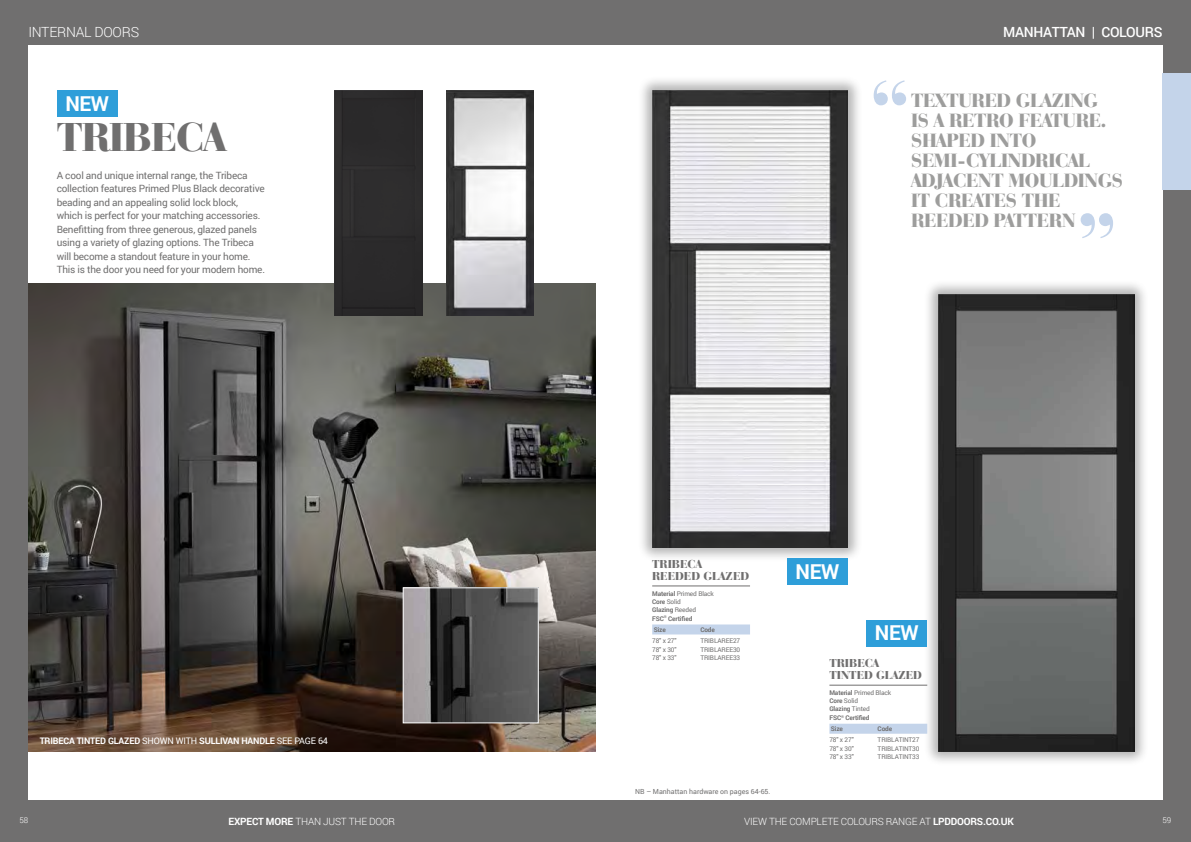
<style>
.page{position:relative;width:1191px;height:842px;background:#706f6f}
.page>*{position:absolute;margin:0;border:0;box-sizing:border-box;transform-origin:0 0}
.t1{font:900 82.1px "Bauer Bodoni BT";color:#c4d4ea}
.t2{font:900 42px "Bauer Bodoni BT";letter-spacing:-.02em;color:#706f6f}
.t3{font:700 20.5px "Roboto";letter-spacing:-.02em;color:#fff}
.t4{font:900 20px/20px "Bauer Bodoni BT";letter-spacing:-.02em;color:#9d9d9c}
.t5{font:500 14px "Roboto";letter-spacing:-.02em;color:#fff}
.t6{font:300 14px "Roboto";letter-spacing:-.02em;color:#fff}
.t7{font:900 12px/12px "Bauer Bodoni BT";color:#706f6f}
.t8{font:10px/13.5px "Roboto";letter-spacing:-.02em;color:#706f6f}
.t9{font:300 10px "Roboto";letter-spacing:-.02em;color:#fff}
.t10{font:700 9px "Roboto";letter-spacing:-.02em;color:#fff}
.t11{font:300 8px "Roboto";color:#fff}
.t12{font:7px "Roboto";color:#706f6f}
.t13{font:700 6.5px/8.2px "Roboto";letter-spacing:-.02em;color:#706f6f}
.t14{font:6.5px "Roboto";letter-spacing:-.02em;color:#706f6f}
.s1{font-weight:400}
.s2{font-weight:700}
</style>
<div class="page">
<div style="left:28px;top:45px;width:1134px;height:754px;background:#fff"></div>
<img style="left:28px;top:283px;width:567px;height:468px">
<img style="left:405px;top:589px;width:132px;height:132px">
<div style="left:403px;top:587px;width:136px;height:136px;border:1px solid #fff"></div>
<div style="left:637px;top:76px;width:226px;height:486px;background:#000;opacity:.3"></div>
<img style="left:652px;top:91px;width:196px;height:456px">
<div style="left:923px;top:280px;width:226px;height:486px;background:#000;opacity:.3"></div>
<img style="left:938px;top:295px;width:196px;height:456px">
<hr style="left:829px;top:685px;width:98px;height:1px;background:#706f6f">
<div style="left:829px;top:724px;width:98px;height:10px;background:#c4d4ea"></div>
<hr style="left:652px;top:586px;width:98px;height:1px;background:#706f6f">
<div style="left:652px;top:624px;width:98px;height:10px;background:#c4d4ea"></div>
<div style="left:1162px;top:74px;width:29px;height:116px;background:#c4d4ea"></div>
<div style="left:57px;top:91px;width:61px;height:26px;background:#2e9ed9"></div>
<div style="left:787px;top:558px;width:61px;height:27px;background:#2e9ed9"></div>
<div style="left:866px;top:620px;width:61px;height:26px;background:#2e9ed9"></div>
<img style="left:446px;top:91px;width:88px;height:225px">
<div style="left:334px;top:91px;width:88px;height:225px;background:#2b2a2b"></div>
<h3 class="t6" style="left:28px;top:23px;width:112px">INTERNAL DOORS</h3>
<h3 class="t5" style="left:1003px;top:23px;width:161px">MANHATTAN | COLOURS</h3>
<h3 class="t3" style="left:65px;top:89px;width:45px">NEW</h3>
<h2 class="t2" style="left:57px;top:111px;width:171px">TRIBECA</h2>
<p class="t8" style="left:57px;top:168px;width:210px">A cool and unique internal range, the Tribeca collection features Primed Plus Black decorative beading and an appealing solid lock block, which is perfect for your matching accessories.<br>Benefitting from three generous, glazed panels using a variety of glazing options. The Tribeca will become a standout feature in your home.<br>This is the door you need for your modern home.</p>
<p class="t10" style="left:40px;top:734px;width:290px">TRIBECA TINTED GLAZED <span class="s1">SHOWN WITH</span> SULLIVAN HANDLE <span class="s1">SEE PAGE 64</span></p>
<h1 class="t1" style="left:869px;top:57px;width:43px">“</h1>
<h3 class="t4" style="left:911px;top:90px;width:213px">TEXTURED GLAZING<br>IS A RETRO FEATURE.<br>SHAPED INTO<br>SEMI-CYLINDRICAL<br>ADJACENT MOULDINGS<br>IT CREATES THE<br>REEDED PATTERN</h3>
<h1 class="t1" style="left:1076px;top:190px;width:43px">”</h1>
<p class="t7" style="left:652px;top:558px;width:98px">TRIBECA<br>REEDED GLAZED</p>
<p class="t13" style="left:652px;top:589px;width:63px">Material <span class="s1">Primed Black<br></span>Core <span class="s1">Solid<br></span>Glazing <span class="s1">Reeded<br></span>FSC<sup>®</sup> Certified</p>
<p class="t13" style="left:653px;top:625px;width:14px">Size</p>
<p class="t13" style="left:700px;top:625px;width:16px">Code</p>
<p class="t14" style="left:652px;top:636px;width:26px">78" x 27"</p>
<p class="t14" style="left:700px;top:636px;width:41px">TRIBLAREE27</p>
<p class="t14" style="left:652px;top:645px;width:26px">78" x 30"</p>
<p class="t14" style="left:700px;top:645px;width:41px">TRIBLAREE30</p>
<p class="t14" style="left:652px;top:653px;width:26px">78" x 33"</p>
<p class="t14" style="left:700px;top:653px;width:41px">TRIBLAREE33</p>
<p class="t12" style="left:635px;top:786px;width:137px">NB – Manhattan hardware on pages 64-65.</p>
<h3 class="t3" style="left:795px;top:557px;width:45px">NEW</h3>
<h3 class="t3" style="left:875px;top:619px;width:45px">NEW</h3>
<p class="t7" style="left:829px;top:657px;width:94px">TRIBECA<br>TINTED GLAZED</p>
<p class="t13" style="left:829px;top:688px;width:63px">Material <span class="s1">Primed Black<br></span>Core <span class="s1">Solid<br></span>Glazing <span class="s1">Tinted<br></span>FSC<sup>®</sup> Certified</p>
<p class="t13" style="left:831px;top:724px;width:14px">Size</p>
<p class="t13" style="left:877px;top:724px;width:16px">Code</p>
<p class="t14" style="left:829px;top:735px;width:26px">78" x 27"</p>
<p class="t14" style="left:877px;top:735px;width:43px">TRIBLATINT27</p>
<p class="t14" style="left:829px;top:744px;width:26px">78" x 30"</p>
<p class="t14" style="left:877px;top:744px;width:43px">TRIBLATINT30</p>
<p class="t14" style="left:829px;top:752px;width:26px">78" x 33"</p>
<p class="t14" style="left:877px;top:752px;width:43px">TRIBLATINT33</p>
<p class="t11" style="left:20px;top:814px;width:10px">58</p>
<p class="t9" style="left:229px;top:814px;width:168px"><span class="s2">EXPECT MORE</span> THAN JUST THE DOOR</p>
<p class="t9" style="left:744px;top:814px;width:271px">VIEW THE COMPLETE COLOURS RANGE AT <span class="s2">LPDDOORS.CO.UK</span></p>
<p class="t11" style="left:1162px;top:814px;width:10px">59</p>
</div>
